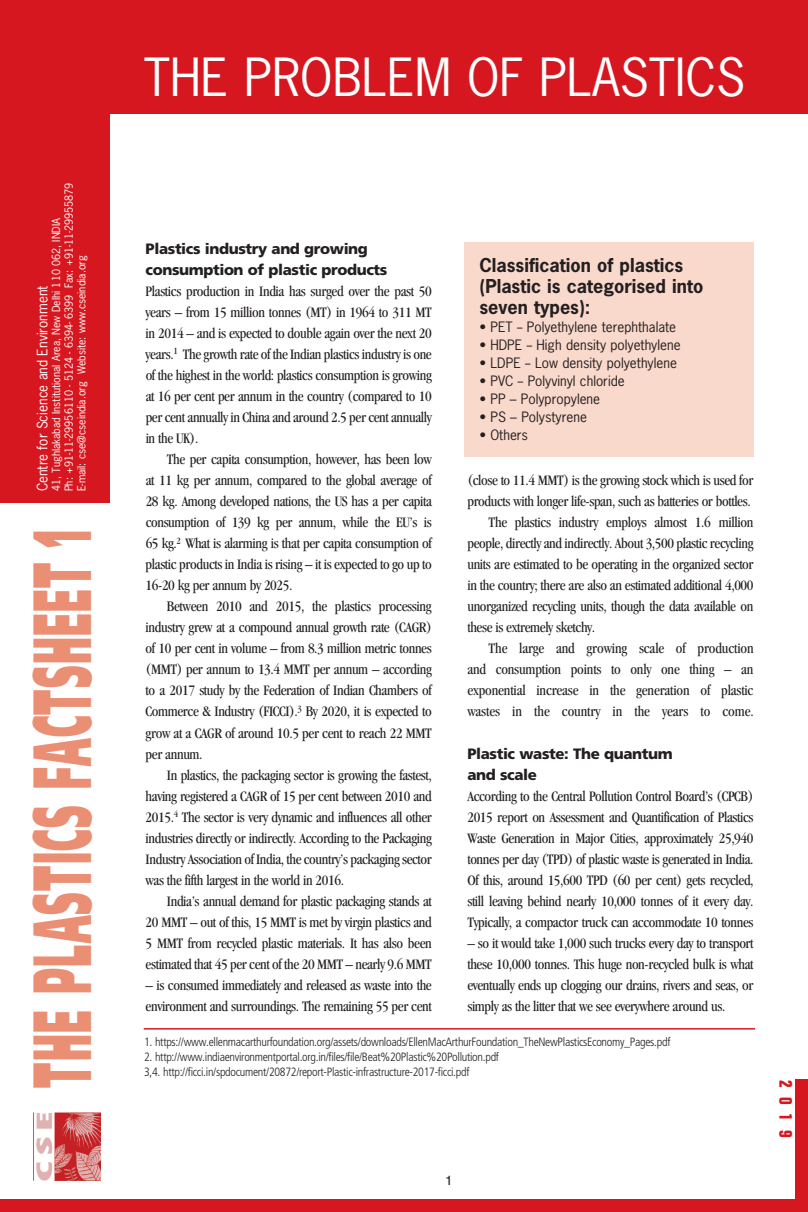
<style>
.page{position:relative;width:808px;height:1212px;background:#fff}
.page>*{position:absolute;margin:0;border:0;box-sizing:border-box;transform-origin:0 0}
.t1{font:900 82.5px "Frutiger";letter-spacing:.04em;color:#ea8f74;scale:.4 1}
.t2{font:49.5px "News Gothic";color:#fff}
.t3{font:700 18px/21px "News Gothic";color:#231f20}
.t4{font:700 condensed 18px "Folio";color:#d7171f}
.t5{font:condensed 15px/21px "Garamond";letter-spacing:-.025em;color:#231f20;text-align:justify}
.t6{font:900 15px/21px "Frutiger";letter-spacing:-.025em;color:#231f20}
.t7{font:13.5px "News Gothic";color:#231f20}
.t8{font:13.5px "News Gothic";color:#fff}
.t9{font:13.5px "Helvetica";color:#231f20}
.t10{font:300 condensed 12px/15px "Frutiger";letter-spacing:-.025em;color:#231f20}
.t11{font:10.5px/12.6px "News Gothic";color:#fff}
</style>
<div class="page">
<img style="left:33px;top:1112px;width:67px;height:68px">
<div style="left:795px;top:1080px;width:13px;height:132px;background:#d7171f"></div>
<div style="left:0;top:0;width:808px;height:502px;background:#d7171f"></div>
<div style="left:111px;top:114px;width:697px;height:407px;background:#fff"></div>
<div style="left:0;top:1199px;width:808px;height:13px;background:#d7171f"></div>
<div style="left:464px;top:242px;width:290px;height:215px;background:#f9d9cb"></div>
<hr style="left:144px;top:1028px;width:611px;height:1px;background:#d7171f">
<p class="t11" style="left:50px;top:491px;width:310px;rotate:-90deg">41, Tughlakabad Institutional Area, New Delhi 110 062, INDIA<br>Ph: +91-11-29956110 - 5124 - 6394- 6399 Fax: +91-11-29955879<br>E-mail: cse@cseindia.org Website: www.cseindia.org</p>
<p class="t8" style="left:34px;top:491px;width:207px;rotate:-90deg">Centre for Science and Environment</p>
<h1 class="t1" style="left:12px;top:1087px;width:1397px;rotate:-90deg">THE PLASTICS FACTSHEET 1</h1>
<h2 class="t2" style="left:144px;top:45px;width:603px">THE PROBLEM OF PLASTICS</h2>
<p class="t6" style="left:146px;top:238px;width:243px">Plastics industry and growing consumption of plastic products</p>
<p class="t5" style="left:146px;top:281px;width:288px">Plastics production in India has surged over the past 50 years – from 15 million tonnes (MT) in 1964 to 311 MT in 2014 – and is expected to double again over the next 20 years.<sup>1</sup> The growth rate of the Indian plastics industry is one of the highest in the world: plastics consumption is growing at 16 per cent per annum in the country (compared to 10 per cent annually in China and around 2.5 per cent annually in the UK).</p>
<p class="t5" style="left:146px;top:449px;width:288px;text-indent:21px">The per capita consumption, however, has been low at 11 kg per annum, compared to the global average of 28 kg. Among developed nations, the US has a per capita consumption of 139 kg per annum, while the EU’s is 65 kg.<sup>2</sup> What is alarming is that per capita consumption of plastic products in India is rising – it is expected to go up to 16-20 kg per annum by 2025.</p>
<p class="t5" style="left:146px;top:596px;width:288px;text-indent:21px">Between 2010 and 2015, the plastics processing industry grew at a compound annual growth rate (CAGR) of 10 per cent in volume – from 8.3 million metric tonnes (MMT) per annum to 13.4 MMT per annum – according to a 2017 study by the Federation of Indian Chambers of Commerce &amp; Industry (FICCI).<sup>3</sup> By 2020, it is expected to grow at a CAGR of around 10.5 per cent to reach 22 MMT per annum.</p>
<p class="t5" style="left:146px;top:764px;width:288px;text-indent:21px">In plastics, the packaging sector is growing the fastest, having registered a CAGR of 15 per cent between 2010 and 2015.<sup>4</sup> The sector is very dynamic and influences all other industries directly or indirectly. According to the Packaging Industry Association of India, the country’s packaging sector was the fifth largest in the world in 2016.</p>
<p class="t5" style="left:146px;top:890px;width:288px;text-indent:21px">India’s annual demand for plastic packaging stands at 20 MMT – out of this, 15 MMT is met by virgin plastics and 5 MMT from recycled plastic materials. It has also been estimated that 45 per cent of the 20 MMT – nearly 9.6 MMT</p>
<p class="t5" style="left:146px;top:974px;width:288px">– is consumed immediately and released as waste into the environment and surroundings. The remaining 55 per cent</p>
<p class="t3" style="left:479px;top:254px;width:225px">Classification of plastics (Plastic is categorised into seven types):</p>
<p class="t7" style="left:479px;top:318px;width:198px">• PET -- Polyethylene terephthalate</p>
<p class="t7" style="left:479px;top:336px;width:203px">• HDPE -- High density polyethylene</p>
<p class="t7" style="left:479px;top:354px;width:199px">• LDPE -- Low density polyethylene</p>
<p class="t7" style="left:479px;top:372px;width:147px">• PVC -- Polyvinyl chloride</p>
<p class="t7" style="left:479px;top:390px;width:122px">• PP – Polypropylene</p>
<p class="t7" style="left:479px;top:408px;width:109px">• PS – Polystyrene</p>
<p class="t7" style="left:479px;top:426px;width:50px">• Others</p>
<p class="t5" style="left:467px;top:470px;width:288px">(close to 11.4 MMT) is the growing stock which is used for</p>
<p class="t5" style="left:467px;top:491px;width:285px">products with longer life-span, such as batteries or bottles.</p>
<p class="t5" style="left:489px;top:512px;width:266px">The plastics industry employs almost 1.6 million</p>
<p class="t5" style="left:467px;top:533px;width:288px">people, directly and indirectly. About 3,500 plastic recycling</p>
<p class="t5" style="left:467px;top:554px;width:288px">units are estimated to be operating in the organized sector</p>
<p class="t5" style="left:467px;top:575px;width:288px">in the country; there are also an estimated additional 4,000</p>
<p class="t5" style="left:467px;top:596px;width:288px">unorganized recycling units, though the data available on</p>
<p class="t5" style="left:467px;top:617px;width:129px">these is extremely sketchy.</p>
<p class="t5" style="left:489px;top:638px;width:267px">The large and growing scale of production</p>
<p class="t5" style="left:467px;top:659px;width:288px">and consumption points to only one thing – an</p>
<p class="t5" style="left:467px;top:680px;width:288px">exponential increase in the generation of plastic</p>
<p class="t5" style="left:467px;top:701px;width:288px">wastes in the country in the years to come.</p>
<p class="t6" style="left:467px;top:742px;width:207px">Plastic waste: The quantum and scale</p>
<p class="t5" style="left:467px;top:785px;width:288px">According to the Central Pollution Control Board’s (CPCB)<br>2015 report on Assessment and Quantification of Plastics Waste Generation in Major Cities, approximately 25,940 tonnes per day (TPD) of plastic waste is generated in India.<br>Of this, around 15,600 TPD (60 per cent) gets recycled, still leaving behind nearly 10,000 tonnes of it every day.<br>Typically, a compactor truck can accommodate 10 tonnes</p>
<p class="t5" style="left:467px;top:932px;width:288px">– so it would take 1,000 such trucks every day to transport these 10,000 tonnes. This huge non-recycled bulk is what eventually ends up clogging our drains, rivers and seas, or simply as the litter that we see everywhere around us.</p>
<p class="t10" style="left:144px;top:1034px;width:528px">1. https://www.ellenmacarthurfoundation.org/assets/downloads/EllenMacArthurFoundation_TheNewPlasticsEconomy_Pages.pdf</p>
<p class="t10" style="left:144px;top:1049px;width:356px">2. http://www.indiaenvironmentportal.org.in/files/file/Beat%20Plastic%20Pollution.pdf<br>3,4. http://ficci.in/spdocument/20872/report-Plastic-infrastructure-2017-ficci.pdf</p>
<p class="t9" style="left:445px;top:1172px;width:9px">1</p>
<p class="t4" style="left:796px;top:1080px;width:59px;rotate:90deg">2019</p>
</div>
